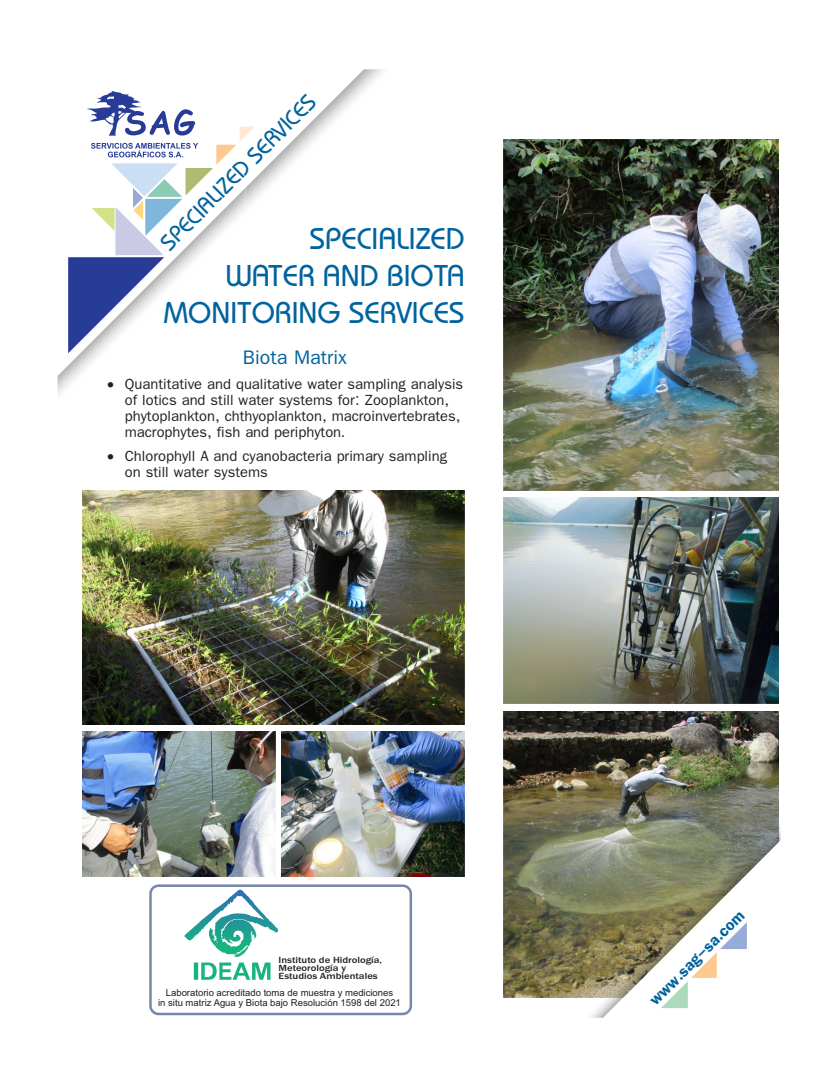
<style>
.page{position:relative;width:838px;height:1086px;background:#fff}
.page>*{position:absolute;margin:0;border:0;box-sizing:border-box;transform-origin:0 0}
.t1{font:500 30px/37px "Bauhaus IT Cby BT";color:#00639e;text-align:right}
.t2{font:30px "Freesia UPC";color:#00639e}
.t3{font:25.25px "Freesia UPC Bold";color:#00639e}
.t4{font:22.5px/16.1px "Freesia UPC";color:#231f20}
.t5{font:500 22.5px "Bauhaus IT Cby BT";color:#00639e}
.t6{font:9.5px/10.6px "Arial";color:#231f20;text-align:center}
.t7{font:500 9.25px/8.4px "Franklin Gothic";color:#231f20;scale:1.15 1}
</style>
<div class="page">
<div style="left:149px;top:884px;width:263px;height:131px;background:#fff;border:2px solid #7787aa;border-radius:8px"></div>
<svg style="left:184px;top:895px;width:80px;height:59px"></svg>
<img style="left:82px;top:731px;width:194px;height:145px">
<img style="left:503px;top:711px;width:275px;height:286px">
<img style="left:503px;top:497px;width:275px;height:206px">
<img style="left:282px;top:731px;width:182px;height:145px">
<img style="left:503px;top:139px;width:275px;height:352px">
<svg style="left:57px;top:70px;width:306px;height:306px"></svg>
<svg style="left:68px;top:91px;width:193px;height:262px"></svg>
<img style="left:579px;top:811px;width:201px;height:206px">
<svg style="left:603px;top:840px;width:177px;height:177px"></svg>
<img style="left:82px;top:490px;width:382px;height:234px">
<p class="t5" style="left:158px;top:239px;width:211px;rotate:-45deg">SPECIALIZED SERVICES</p>
<h1 class="t1" style="left:163px;top:223px;width:303px">SPECIALIZED<br>WATER AND BIOTA<br>MONITORING SERVICES</h1>
<h1 class="t2" style="left:243px;top:339px;width:105px">Biota Matrix</h1>
<p class="t4" style="left:125px;top:374px;width:340px;text-indent:-18px">• Quantitative and qualitative water sampling analysis of lotics and still water systems for: Zooplankton, phytoplankton, chthyoplankton, macroinvertebrates, macrophytes, fish and periphyton.</p>
<p class="t4" style="left:125px;top:446px;width:324px;text-indent:-18px">• Chlorophyll A and cyanobacteria primary sampling on still water systems</p>
<p class="t7" style="left:278px;top:956px;width:92px">Instituto de Hidrología,<br>Meteorología y<br>Estudios Ambientales</p>
<p class="t6" style="left:158px;top:987px;width:244px">Laboratorio acreditado toma de muestra y mediciones<br>in situ matriz Agua y Biota bajo Resolución 1598 del 2021</p>
<p class="t3" style="left:640px;top:991px;width:128px;rotate:-45deg">www.sag-sa.com</p>
</div>
